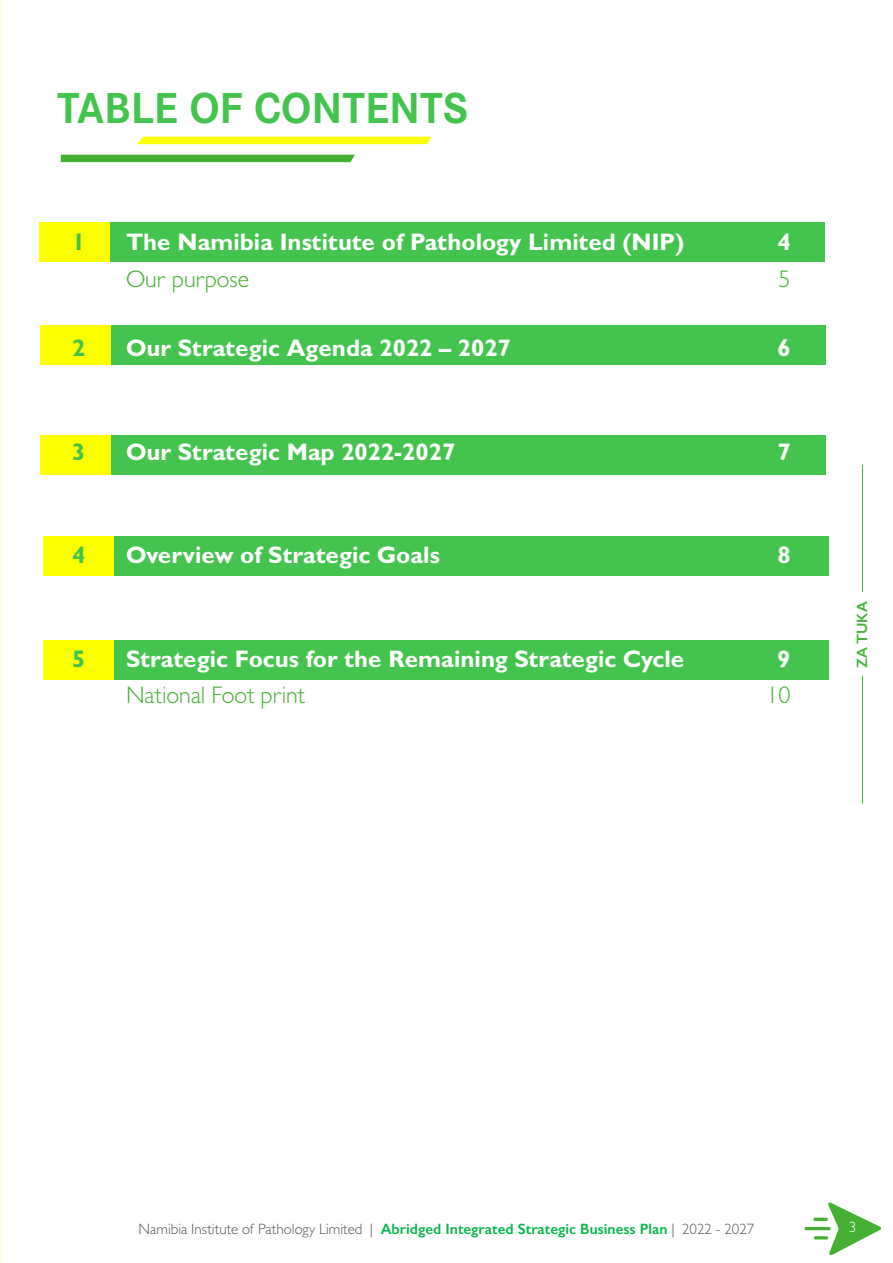
<style>
.page{position:relative;width:893px;height:1263px;background:#fff}
.page>*{position:absolute;margin:0;border:0;box-sizing:border-box;transform-origin:0 0}
.t1{font:700 45px "Corporate S";color:#44c44f}
.t2{font:700 24px "Gill Sans";color:#fff}
.t3{font:300 24px "Gill Sans";color:#45b033}
.t4{font:700 24px "Gill Sans";color:#44c44f}
.t5{font:300 15px "Gill Sans";color:#57585a}
.t6{font:600 15px "Gill Sans";color:#45b538}
.t7{font:300 15px "Gill Sans";color:#fff}
.s1{font-weight:600;color:#09b64a}
</style>
<div class="page">
<svg style="left:828px;top:1202px;width:53px;height:53px"></svg>
<hr style="left:813px;top:1218px;width:15px;height:3px;background:#45b033;border-radius:2px">
<hr style="left:805px;top:1227px;width:26px;height:3px;background:#45b033;border-radius:2px">
<hr style="left:814px;top:1236px;width:14px;height:3px;background:#45b033;border-radius:2px">
<hr style="left:862px;top:676px;width:1px;height:127px;background:#45b538">
<hr style="left:862px;top:465px;width:1px;height:127px;background:#45b538">
<hr style="left:0;top:0;width:2px;height:1263px;background:#fefddf">
<div style="left:45px;top:640px;width:784px;height:40px;background:#44c44f"></div>
<div style="left:44px;top:640px;width:70px;height:40px;background:#fcff00"></div>
<div style="left:45px;top:537px;width:783px;height:39px;background:#44c44f"></div>
<div style="left:43px;top:537px;width:71px;height:39px;background:#fcff00"></div>
<div style="left:42px;top:435px;width:784px;height:40px;background:#44c44f"></div>
<div style="left:40px;top:435px;width:71px;height:40px;background:#fcff00"></div>
<div style="left:42px;top:325px;width:784px;height:40px;background:#44c44f"></div>
<div style="left:40px;top:325px;width:71px;height:40px;background:#fcff00"></div>
<div style="left:41px;top:222px;width:784px;height:40px;background:#44c44f"></div>
<div style="left:39px;top:222px;width:71px;height:40px;background:#fcff00"></div>
<div style="left:61px;top:155px;width:294px;height:7px;background:#45b033"></div>
<div style="left:137px;top:137px;width:294px;height:7px;background:#fcff00"></div>
<p class="t1" style="left:57px;top:82px;width:413px">TABLE OF CONTENTS</p>
<p class="t4" style="left:72px;top:227px;width:15px">1</p>
<p class="t2" style="left:126px;top:227px;width:560px">The Namibia Institute of Pathology Limited (NIP)</p>
<p class="t2" style="left:777px;top:227px;width:15px">4</p>
<p class="t3" style="left:126px;top:265px;width:125px">Our purpose</p>
<p class="t3" style="left:778px;top:265px;width:13px">5</p>
<p class="t4" style="left:72px;top:333px;width:15px">2</p>
<p class="t2" style="left:126px;top:333px;width:386px">Our Strategic Agenda 2022 – 2027</p>
<p class="t2" style="left:777px;top:333px;width:15px">6</p>
<p class="t4" style="left:72px;top:437px;width:15px">3</p>
<p class="t2" style="left:126px;top:437px;width:331px">Our Strategic Map 2022-2027</p>
<p class="t2" style="left:777px;top:437px;width:15px">7</p>
<p class="t4" style="left:72px;top:540px;width:15px">4</p>
<p class="t2" style="left:126px;top:540px;width:315px">Overview of Strategic Goals</p>
<p class="t2" style="left:777px;top:540px;width:15px">8</p>
<p class="t4" style="left:72px;top:644px;width:15px">5</p>
<p class="t2" style="left:126px;top:644px;width:560px">Strategic Focus for the Remaining Strategic Cycle</p>
<p class="t2" style="left:777px;top:644px;width:15px">9</p>
<p class="t3" style="left:126px;top:680px;width:181px">National Foot print</p>
<p class="t3" style="left:766px;top:680px;width:25px">10</p>
<p class="t6" style="left:853px;top:668px;width:68px;rotate:-90deg">ZA TUKA</p>
<p class="t5" style="left:139px;top:1220px;width:617px">Namibia Institute of Pathology Limited | <span class="s1">Abridged Integrated Strategic Business Plan</span> | 2022 - 2027</p>
<p class="t7" style="left:849px;top:1218px;width:9px">3</p>
</div>
